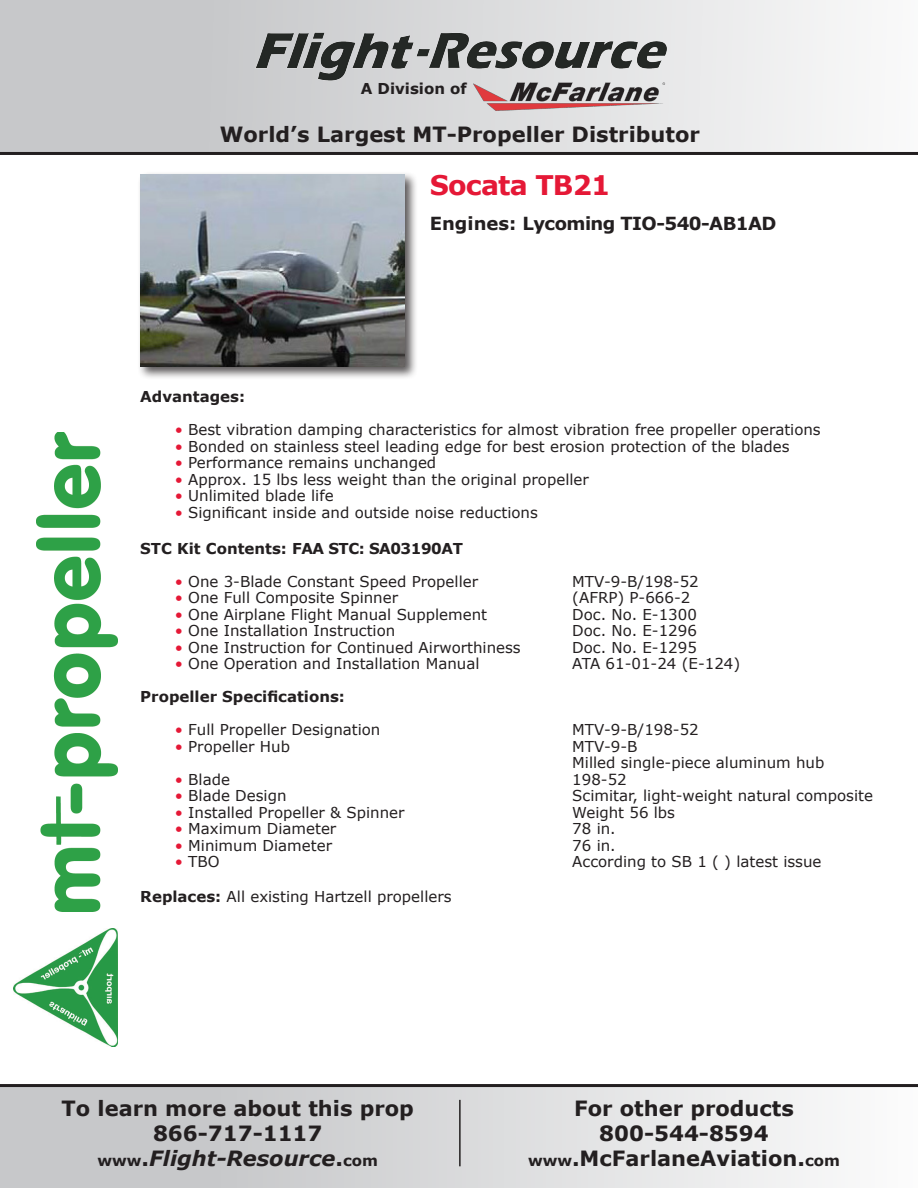
<style>
.page{position:relative;width:918px;height:1188px;background:#fff}
.page>*{position:absolute;margin:0;border:0;box-sizing:border-box;transform-origin:0 0}
.Heading{font:700 27px "Verdana";letter-spacing:-.03em;color:#e51836}
.t1{font:700 21px/25.2px "Verdana";color:#231f20;text-align:center}
.t2{font:italic 700 21px "Verdana";color:#231f20}
.Heading-2{font:700 18px "Verdana";letter-spacing:-.03em;color:#231f20}
.Paragraph{font:15px "Verdana";color:#231f20}
.Paragraph-2{font:700 15px "Verdana";color:#231f20}
.Paragraph-3{font:700 15px "Verdana";letter-spacing:-.03em;color:#231f20}
.Heading-3{font:700 15px "Verdana";color:#231f20}
.s1{color:#e51836}
.s2{font-weight:700}
.s3{font-style:normal;font-size:15px}
.s4{font-style:normal}
.s5{font-size:15px}
</style>
<div class="page">
<img style="left:36px;top:432px;width:81px;height:479px">
<img style="left:14px;top:929px;width:103px;height:117px">
<div style="left:0;top:1086px;width:918px;height:102px;background:linear-gradient(to right,#bdbfc1,#f9f9f9)"></div>
<hr style="left:0;top:1084px;width:918px;height:3px;background:#231f20">
<div style="left:0;top:0;width:918px;height:152px;background:linear-gradient(to right,#bebfc2,#f7f7f8)"></div>
<img style="left:473px;top:82px;width:193px;height:31px">
<img style="left:253px;top:32px;width:413px;height:50px">
<hr style="left:0;top:152px;width:918px;height:3px;background:#231f20">
<hr style="left:459px;top:1100px;width:2px;height:66px;background:#231f20">
<div style="left:137px;top:171px;width:281px;height:209px;background:#231f20;opacity:.75"></div>
<img style="left:140px;top:175px;width:265px;height:192px">
<p class="Paragraph-2" style="left:361px;top:78px;width:108px">A Division of</p>
<p class="t1" style="left:220px;top:121px;width:482px">World’s Largest MT-Propeller Distributor</p>
<p class="Heading" style="left:430px;top:166px;width:182px">Socata TB21</p>
<p class="Heading-2" style="left:430px;top:211px;width:348px">Engines: Lycoming TIO-540-AB1AD</p>
<p class="Heading-3" style="left:140px;top:386px;width:106px">Advantages:</p>
<p class="Paragraph" style="left:175px;top:420px;width:647px"><span class="s1">•</span> Best vibration damping characteristics for almost vibration free propeller operations</p>
<p class="Paragraph" style="left:175px;top:436px;width:616px"><span class="s1">•</span> Bonded on stainless steel leading edge for best erosion protection of the blades</p>
<p class="Paragraph" style="left:175px;top:453px;width:263px"><span class="s1">•</span> Performance remains unchanged</p>
<p class="Paragraph" style="left:175px;top:469px;width:416px"><span class="s1">•</span> Approx. 15 lbs less weight than the original propeller</p>
<p class="Paragraph" style="left:175px;top:486px;width:160px"><span class="s1">•</span> Unlimited blade life</p>
<p class="Paragraph" style="left:175px;top:502px;width:365px"><span class="s1">•</span> Significant inside and outside noise reductions</p>
<p class="Paragraph-3" style="left:140px;top:538px;width:324px">STC Kit Contents: FAA STC: SA03190AT</p>
<p class="Paragraph" style="left:175px;top:571px;width:305px"><span class="s1">•</span> One 3-Blade Constant Speed Propeller</p>
<p class="Paragraph" style="left:572px;top:571px;width:128px">MTV-9-B/198-52</p>
<p class="Paragraph" style="left:175px;top:588px;width:225px"><span class="s1">•</span> One Full Composite Spinner</p>
<p class="Paragraph" style="left:572px;top:588px;width:120px">(AFRP) P-666-2</p>
<p class="Paragraph" style="left:175px;top:604px;width:314px"><span class="s1">•</span> One Airplane Flight Manual Supplement</p>
<p class="Paragraph" style="left:572px;top:604px;width:126px">Doc. No. E-1300</p>
<p class="Paragraph" style="left:175px;top:621px;width:222px"><span class="s1">•</span> One Installation Instruction</p>
<p class="Paragraph" style="left:572px;top:621px;width:126px">Doc. No. E-1296</p>
<p class="Paragraph" style="left:175px;top:637px;width:347px"><span class="s1">•</span> One Instruction for Continued Airworthiness</p>
<p class="Paragraph" style="left:572px;top:637px;width:126px">Doc. No. E-1295</p>
<p class="Paragraph" style="left:175px;top:654px;width:306px"><span class="s1">•</span> One Operation and Installation Manual</p>
<p class="Paragraph" style="left:572px;top:654px;width:169px">ATA 61-01-24 (E-124)</p>
<p class="Paragraph-2" style="left:140px;top:686px;width:206px">Propeller Specifications:</p>
<p class="Paragraph" style="left:175px;top:720px;width:207px"><span class="s1">•</span> Full Propeller Designation</p>
<p class="Paragraph" style="left:572px;top:720px;width:128px">MTV-9-B/198-52</p>
<p class="Paragraph" style="left:175px;top:736px;width:117px"><span class="s1">•</span> Propeller Hub</p>
<p class="Paragraph" style="left:572px;top:736px;width:67px">MTV-9-B</p>
<p class="Paragraph" style="left:572px;top:753px;width:254px">Milled single-piece aluminum hub</p>
<p class="Paragraph" style="left:175px;top:769px;width:57px"><span class="s1">•</span> Blade</p>
<p class="Paragraph" style="left:572px;top:769px;width:56px">198-52</p>
<p class="Paragraph" style="left:175px;top:786px;width:113px"><span class="s1">•</span> Blade Design</p>
<p class="Paragraph" style="left:572px;top:786px;width:302px">Scimitar, light-weight natural composite</p>
<p class="Paragraph" style="left:175px;top:802px;width:231px"><span class="s1">•</span> Installed Propeller &amp; Spinner</p>
<p class="Paragraph" style="left:572px;top:802px;width:104px">Weight 56 lbs</p>
<p class="Paragraph" style="left:175px;top:819px;width:163px"><span class="s1">•</span> Maximum Diameter</p>
<p class="Paragraph" style="left:572px;top:819px;width:45px">78 in.</p>
<p class="Paragraph" style="left:175px;top:835px;width:159px"><span class="s1">•</span> Minimum Diameter</p>
<p class="Paragraph" style="left:572px;top:835px;width:45px">76 in.</p>
<p class="Paragraph" style="left:175px;top:852px;width:46px"><span class="s1">•</span> TBO</p>
<p class="Paragraph" style="left:572px;top:852px;width:251px">According to SB 1 ( ) latest issue</p>
<p class="Paragraph" style="left:140px;top:886px;width:313px"><span class="s2">Replaces:</span> All existing Hartzell propellers</p>
<p class="t1" style="left:62px;top:1095px;width:354px">To learn more about this prop</p>
<p class="t1" style="left:153px;top:1121px;width:171px">866-717-1117</p>
<p class="t2" style="left:98px;top:1144px;width:282px"><span class="s3">www</span><span class="s4">.</span>Flight-Resource<span class="s4">.</span><span class="s3">com</span></p>
<p class="t1" style="left:528px;top:1095px;width:314px">For other products<br>800-544-8594 <span class="s5">www</span>.McFarlaneAviation.<span class="s5">com</span></p>
</div>
